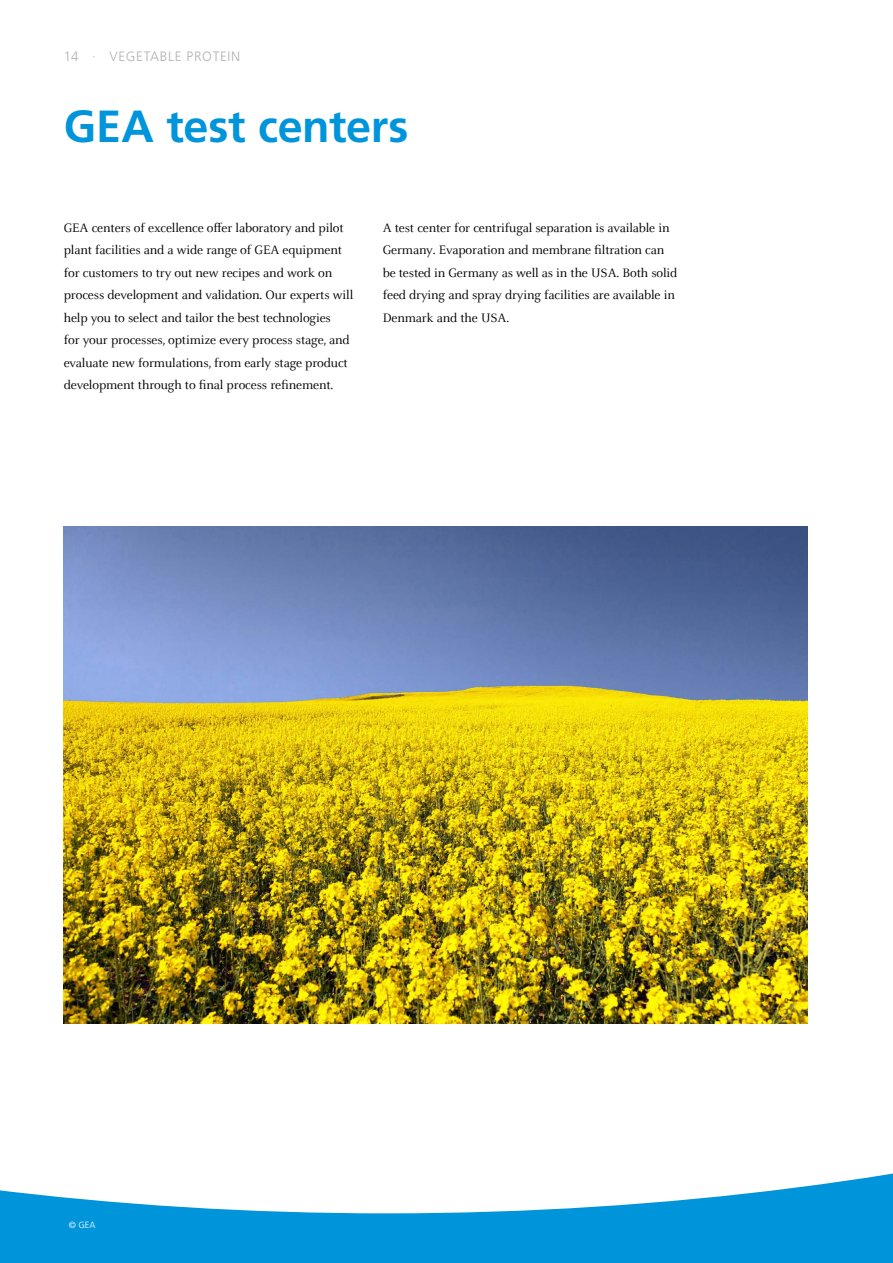
<style>
.page{position:relative;width:893px;height:1263px;background:#fff}
.page>*{position:absolute;margin:0;border:0;box-sizing:border-box;transform-origin:0 0}
.t1{font:700 45px "Frutiger LT Com";letter-spacing:-.01em;color:#0095db}
.t2{font:13.5px/22.5px "Celeste OT";letter-spacing:-.01em;color:#000}
.t3{font:300 13.5px "Frutiger LT Com";letter-spacing:.05em;color:#b3b2b2}
.t4{font:300 9px "Frutiger LT Com";color:#fff}
</style>
<div class="page">
<svg style="left:0;top:846px;width:893px;height:417px"></svg>
<img style="left:64px;top:527px;width:744px;height:497px">
<p class="t3" style="left:64px;top:49px;width:64px">14 · VEGE</p>
<p class="t3" style="left:144px;top:49px;width:98px">TABLE PROTEIN</p>
<h1 class="t1" style="left:64px;top:99px;width:346px">GEA test centers</h1>
<p class="t2" style="left:64px;top:216px;width:291px">GEA centers of excellence offer laboratory and pilot plant facilities and a wide range of GEA equipment for customers to try out new recipes and work on process development and validation. Our experts will help you to select and tailor the best technologies<br>for your processes, optimize every process stage, and evaluate new formulations, from early stage product development through to final process refinement.</p>
<p class="t2" style="left:383px;top:216px;width:296px">A test center for centrifugal separation is available in Germany. Evaporation and membrane filtration can be tested in Germany as well as in the USA. Both solid feed drying and spray drying facilities are available in Denmark and the USA.</p>
<p class="t4" style="left:69px;top:1220px;width:28px">© GEA</p>
</div>
